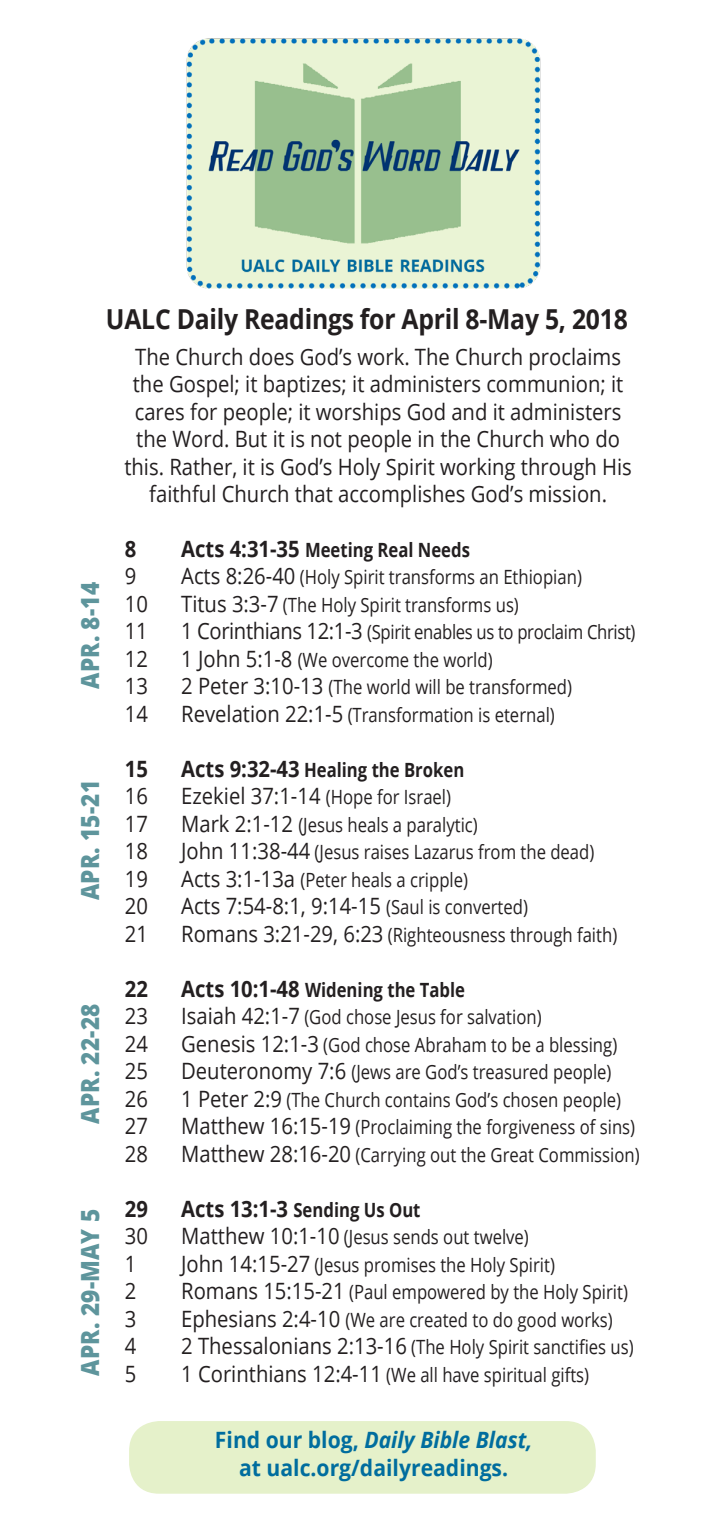
<style>
.page{position:relative;width:720px;height:1530px;background:#fff}
.page>*{position:absolute;margin:0;border:0;box-sizing:border-box;transform-origin:0 0}
.t1{font:700 27.5px "Open Sans";letter-spacing:-.01em;color:#231f20;scale:.9 1}
.t2{font:800 25px "Open Sans";letter-spacing:.01em;color:#5e959c;scale:.9 1}
.Daily_text_descripti{font:22.5px/27.5px "Open Sans";color:#231f20;text-align:center;scale:.9 1}
.t3{font:700 22.5px/27.5px "Open Sans";color:#006d9e;text-align:center;scale:.94 1}
.Daily_text_descripti-2{font:700 22.5px "Open Sans";color:#231f20;scale:.9 1}
.Daily_text_descripti-3{font:19.5px "Open Sans";color:#231f20;scale:.85 1}
.Daily_text_descripti-4{font:700 19.5px "Open Sans";color:#231f20;scale:.85 1}
.Daily_text_descripti-5{font:19.5px "Open Sans";letter-spacing:-.02em;color:#231f20;scale:.85 1}
.s1{font-size:22.5px}
.s2{font-size:19.5px}
.s3{font-style:italic}
</style>
<div class="page">
<img style="left:186px;top:38px;width:355px;height:251px">
<div style="left:129px;top:1421px;width:467px;height:73px;background:#e5f1ca;border-radius:30px"></div>
<p class="t2" style="left:71px;top:689px;width:120px;rotate:-90deg">APR. 8-14</p>
<p class="t2" style="left:71px;top:900px;width:135px;rotate:-90deg">APR. 15-21</p>
<p class="t2" style="left:71px;top:1124px;width:135px;rotate:-90deg">APR. 22-28</p>
<p class="t2" style="left:71px;top:1376px;width:186px;rotate:-90deg">APR. 29-MAY 5</p>
<p class="t1" style="left:106px;top:299px;width:581px">UALC Daily Readings for April 8-May 5, 2018</p>
<p class="Daily_text_descripti" style="left:124px;top:342px;width:566px">The Church does God’s work. The Church proclaims the Gospel; it baptizes; it administers communion; it cares for people; it worships God and it administers the Word. But it is not people in the Church who do this. Rather, it is God’s Holy Spirit working through His faithful Church that accomplishes God’s mission.</p>
<p class="Daily_text_descripti-2" style="left:125px;top:533px;width:14px">8</p>
<p class="Daily_text_descripti-4" style="left:181px;top:536px;width:341px"><span class="s1">Acts 4:31-35</span> Meeting Real Needs</p>
<p class="Daily_text_descripti" style="left:125px;top:562px;width:14px">9</p>
<p class="Daily_text_descripti-3" style="left:181px;top:564px;width:473px"><span class="s1">Acts 8:26-40</span> (Holy Spirit transforms an Ethiopian)</p>
<p class="Daily_text_descripti" style="left:125px;top:589px;width:27px">10</p>
<p class="Daily_text_descripti-3" style="left:181px;top:591px;width:399px"><span class="s1">Titus 3:3-7</span> (The Holy Spirit transforms us)</p>
<p class="Daily_text_descripti" style="left:125px;top:617px;width:27px">11</p>
<p class="Daily_text_descripti-5" style="left:181px;top:619px;width:536px"><span class="s1">1 Corinthians 12:1-3</span> (Spirit enables us to proclaim Christ)</p>
<p class="Daily_text_descripti" style="left:125px;top:644px;width:27px">12</p>
<p class="Daily_text_descripti-3" style="left:181px;top:646px;width:368px"><span class="s1">1 John 5:1-8</span> (We overcome the world)</p>
<p class="Daily_text_descripti" style="left:125px;top:672px;width:27px">13</p>
<p class="Daily_text_descripti-3" style="left:181px;top:674px;width:461px"><span class="s1">2 Peter 3:10-13</span> (The world will be transformed)</p>
<p class="Daily_text_descripti" style="left:125px;top:699px;width:27px">14</p>
<p class="Daily_text_descripti-3" style="left:181px;top:701px;width:441px"><span class="s1">Revelation 22:1-5</span> (Transformation is eternal)</p>
<p class="Daily_text_descripti-2" style="left:125px;top:753px;width:27px">15</p>
<p class="Daily_text_descripti-4" style="left:181px;top:756px;width:335px"><span class="s1">Acts 9:32-43</span> Healing the Broken</p>
<p class="Daily_text_descripti" style="left:125px;top:782px;width:27px">16</p>
<p class="Daily_text_descripti-3" style="left:181px;top:784px;width:319px"><span class="s1">Ezekiel 37:1-14</span> (Hope for Israel)</p>
<p class="Daily_text_descripti" style="left:125px;top:809px;width:27px">17</p>
<p class="Daily_text_descripti-3" style="left:181px;top:811px;width:350px"><span class="s1">Mark 2:1-12</span> (Jesus heals a paralytic)</p>
<p class="Daily_text_descripti" style="left:125px;top:837px;width:27px">18</p>
<p class="Daily_text_descripti-3" style="left:181px;top:839px;width:488px"><span class="s1">John 11:38-44</span> (Jesus raises Lazarus from the dead)</p>
<p class="Daily_text_descripti" style="left:125px;top:864px;width:27px">19</p>
<p class="Daily_text_descripti-3" style="left:181px;top:866px;width:339px"><span class="s1">Acts 3:1-13a</span> (Peter heals a cripple)</p>
<p class="Daily_text_descripti" style="left:125px;top:892px;width:27px">20</p>
<p class="Daily_text_descripti" style="left:181px;top:892px;width:387px">Acts 7:54-8:1, 9:14-15 <span class="s2">(Saul is converted)</span></p>
<p class="Daily_text_descripti" style="left:125px;top:919px;width:27px">21</p>
<p class="Daily_text_descripti-3" style="left:181px;top:921px;width:515px"><span class="s1">Romans 3:21-29, 6:23</span> (Righteousness through faith)</p>
<p class="Daily_text_descripti-2" style="left:125px;top:973px;width:27px">22</p>
<p class="Daily_text_descripti-4" style="left:181px;top:976px;width:335px"><span class="s1">Acts 10:1-48</span> Widening the Table</p>
<p class="Daily_text_descripti" style="left:125px;top:1002px;width:27px">23</p>
<p class="Daily_text_descripti-3" style="left:181px;top:1004px;width:426px"><span class="s1">Isaiah 42:1-7</span> (God chose Jesus for salvation)</p>
<p class="Daily_text_descripti" style="left:125px;top:1029px;width:27px">24</p>
<p class="Daily_text_descripti-3" style="left:181px;top:1031px;width:515px"><span class="s1">Genesis 12:1-3</span> (God chose Abraham to be a blessing)</p>
<p class="Daily_text_descripti" style="left:125px;top:1057px;width:27px">25</p>
<p class="Daily_text_descripti-3" style="left:181px;top:1059px;width:508px"><span class="s1">Deuteronomy 7:6</span> (Jews are God’s treasured people)</p>
<p class="Daily_text_descripti" style="left:125px;top:1084px;width:27px">26</p>
<p class="Daily_text_descripti-3" style="left:181px;top:1086px;width:519px"><span class="s1">1 Peter 2:9</span> (The Church contains God’s chosen people)</p>
<p class="Daily_text_descripti" style="left:125px;top:1112px;width:27px">27</p>
<p class="Daily_text_descripti-3" style="left:181px;top:1114px;width:536px"><span class="s1">Matthew 16:15-19</span> (Proclaiming the forgiveness of sins)</p>
<p class="Daily_text_descripti" style="left:125px;top:1139px;width:27px">28</p>
<p class="Daily_text_descripti-3" style="left:181px;top:1141px;width:541px"><span class="s1">Matthew 28:16-20</span> (Carrying out the Great Commission)</p>
<p class="Daily_text_descripti-2" style="left:125px;top:1193px;width:27px">29</p>
<p class="Daily_text_descripti-4" style="left:181px;top:1196px;width:283px"><span class="s1">Acts 13:1-3</span> Sending Us Out</p>
<p class="Daily_text_descripti" style="left:125px;top:1222px;width:27px">30</p>
<p class="Daily_text_descripti-3" style="left:181px;top:1224px;width:411px"><span class="s1">Matthew 10:1-10</span> (Jesus sends out twelve)</p>
<p class="Daily_text_descripti" style="left:125px;top:1249px;width:14px">1</p>
<p class="Daily_text_descripti-3" style="left:181px;top:1251px;width:441px"><span class="s1">John 14:15-27</span> (Jesus promises the Holy Spirit)</p>
<p class="Daily_text_descripti" style="left:125px;top:1277px;width:14px">2</p>
<p class="Daily_text_descripti-3" style="left:181px;top:1279px;width:527px"><span class="s1">Romans 15:15-21</span> (Paul empowered by the Holy Spirit)</p>
<p class="Daily_text_descripti" style="left:125px;top:1304px;width:14px">3</p>
<p class="Daily_text_descripti-3" style="left:181px;top:1306px;width:509px"><span class="s1">Ephesians 2:4-10</span> (We are created to do good works)</p>
<p class="Daily_text_descripti" style="left:125px;top:1332px;width:14px">4</p>
<p class="Daily_text_descripti-3" style="left:181px;top:1334px;width:534px"><span class="s1">2 Thessalonians 2:13-16</span> (The Holy Spirit sanctifies us)</p>
<p class="Daily_text_descripti" style="left:125px;top:1359px;width:14px">5</p>
<p class="Daily_text_descripti-3" style="left:181px;top:1361px;width:481px"><span class="s1">1 Corinthians 12:4-11</span> (We all have spiritual gifts)</p>
<p class="t3" style="left:215px;top:1426px;width:339px">Find our blog, <span class="s3">Daily Bible Blast, </span>at ualc.org/dailyreadings.</p>
</div>
